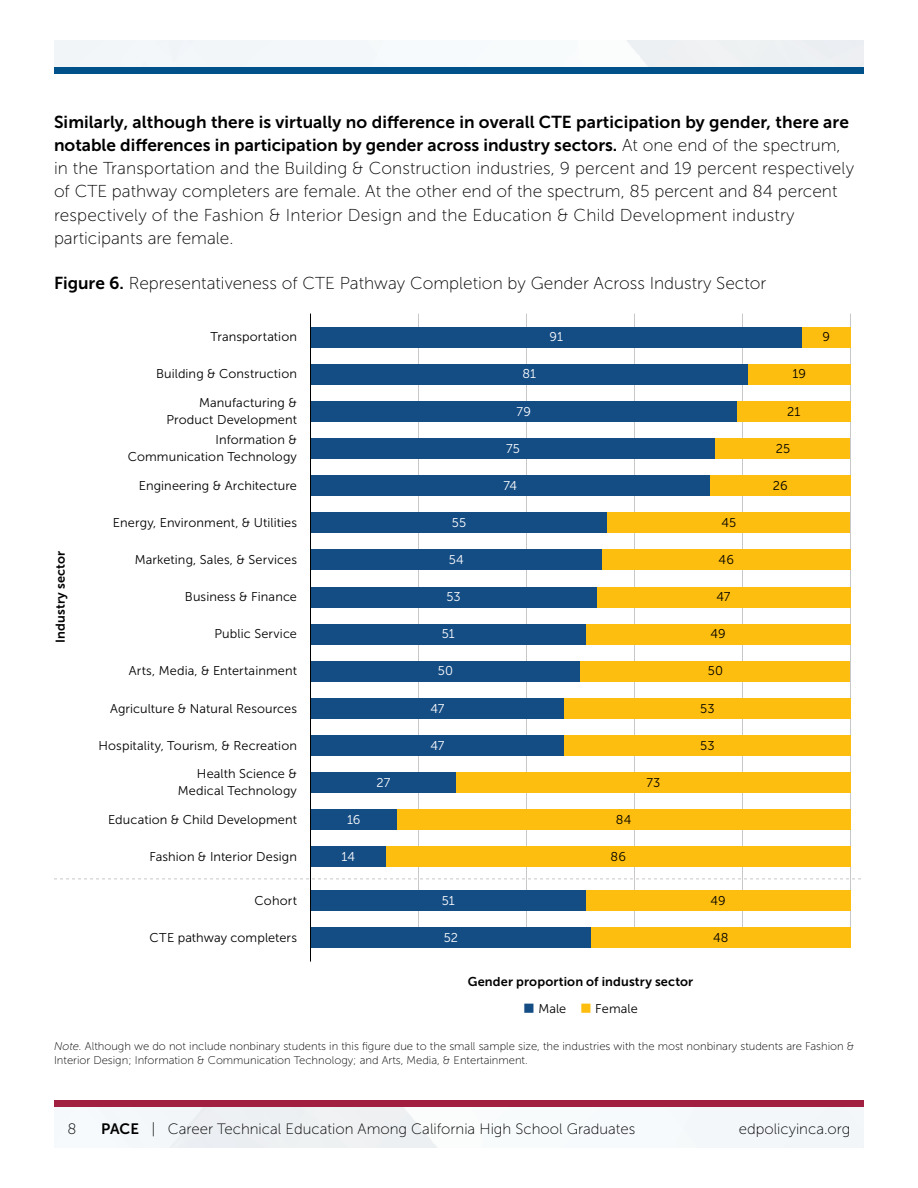
<style>
.page{position:relative;width:918px;height:1188px;background:#fff}
.page>*{position:absolute;margin:0;border:0;box-sizing:border-box;transform-origin:0 0}
.t1{font:17.25px/23.2px "Museo Sans 100";color:#000}
.t2{font:17.25px/23.2px "Museo Sans 700";letter-spacing:.005em;color:#000}
.t3{font:15px "Museo Sans 100";color:#000}
.t4{font:12.75px/17.2px "Museo Sans 300";letter-spacing:.01em;color:#000;text-align:right}
.t5{font:12.75px "Museo Sans 700";letter-spacing:.01em;color:#000}
.t6{font:12.75px "Museo Sans 300";color:#fff}
.t7{font:11.25px/14.2px "Museo Sans 100";color:#000}
.s1{font-family:"Museo Sans 100"}
.s2{font-family:"Museo Sans 700"}
.s3{color:#144c84}
.s4{color:#febe10}
.s5{font-style:italic}
</style>
<div class="page">
<div style="left:54px;top:40px;width:810px;height:28px;background:#f3f7f9"></div>
<div style="left:54px;top:68px;width:810px;height:6px;background:#00518a"></div>
<div style="left:54px;top:1100px;width:810px;height:7px;background:#a11f41"></div>
<hr style="left:418px;top:314px;width:1px;height:627px;background:#c7c8ca">
<hr style="left:526px;top:314px;width:1px;height:627px;background:#c7c8ca">
<hr style="left:634px;top:314px;width:1px;height:627px;background:#c7c8ca">
<hr style="left:742px;top:314px;width:1px;height:627px;background:#c7c8ca">
<hr style="left:850px;top:314px;width:1px;height:627px;background:#c7c8ca">
<div style="left:802px;top:327px;width:48px;height:20px;background:#febe10"></div>
<div style="left:748px;top:364px;width:102px;height:20px;background:#febe10"></div>
<div style="left:737px;top:401px;width:113px;height:21px;background:#febe10"></div>
<div style="left:716px;top:438px;width:134px;height:21px;background:#febe10"></div>
<div style="left:710px;top:476px;width:140px;height:20px;background:#febe10"></div>
<div style="left:608px;top:513px;width:242px;height:20px;background:#febe10"></div>
<div style="left:602px;top:550px;width:248px;height:20px;background:#febe10"></div>
<div style="left:597px;top:587px;width:253px;height:20px;background:#febe10"></div>
<div style="left:586px;top:624px;width:264px;height:20px;background:#febe10"></div>
<div style="left:580px;top:661px;width:270px;height:20px;background:#febe10"></div>
<div style="left:564px;top:698px;width:286px;height:21px;background:#febe10"></div>
<div style="left:564px;top:735px;width:286px;height:21px;background:#febe10"></div>
<div style="left:456px;top:773px;width:394px;height:20px;background:#febe10"></div>
<div style="left:397px;top:810px;width:453px;height:20px;background:#febe10"></div>
<div style="left:386px;top:847px;width:464px;height:20px;background:#febe10"></div>
<div style="left:586px;top:891px;width:264px;height:20px;background:#febe10"></div>
<div style="left:591px;top:928px;width:259px;height:20px;background:#febe10"></div>
<div style="left:310px;top:327px;width:492px;height:20px;background:#144c84"></div>
<div style="left:310px;top:364px;width:438px;height:20px;background:#144c84"></div>
<div style="left:310px;top:401px;width:427px;height:21px;background:#144c84"></div>
<div style="left:310px;top:438px;width:406px;height:21px;background:#144c84"></div>
<div style="left:310px;top:476px;width:400px;height:20px;background:#144c84"></div>
<div style="left:310px;top:513px;width:298px;height:20px;background:#144c84"></div>
<div style="left:310px;top:550px;width:292px;height:20px;background:#144c84"></div>
<div style="left:310px;top:587px;width:287px;height:20px;background:#144c84"></div>
<div style="left:310px;top:624px;width:276px;height:20px;background:#144c84"></div>
<div style="left:310px;top:661px;width:270px;height:20px;background:#144c84"></div>
<div style="left:310px;top:698px;width:254px;height:21px;background:#144c84"></div>
<div style="left:310px;top:735px;width:254px;height:21px;background:#144c84"></div>
<div style="left:310px;top:773px;width:146px;height:20px;background:#144c84"></div>
<div style="left:310px;top:810px;width:87px;height:20px;background:#144c84"></div>
<div style="left:310px;top:847px;width:76px;height:20px;background:#144c84"></div>
<div style="left:310px;top:891px;width:276px;height:20px;background:#144c84"></div>
<div style="left:310px;top:928px;width:281px;height:20px;background:#144c84"></div>
<svg style="left:54px;top:879px;width:807px;height:1px"></svg>
<hr style="left:310px;top:314px;width:1px;height:648px;background:#000">
<h1 class="t2" style="left:54px;top:110px;width:797px">Similarly, although there is virtually no difference in overall CTE participation by gender, there are notable differences in participation by gender across industry sectors. <span class="s1">At one end of the spectrum,</span></h1>
<p class="t1" style="left:54px;top:157px;width:802px">in the Transportation and the Building &amp; Construction industries, 9 percent and 19 percent respectively of CTE pathway completers are female. At the other end of the spectrum, 85 percent and 84 percent respectively of the Fashion &amp; Interior Design and the Education &amp; Child Development industry participants are female.</p>
<h1 class="t1" style="left:54px;top:271px;width:714px"><span class="s2">Figure 6.</span> Representativeness of CTE Pathway Completion by Gender Across Industry Sector</h1>
<p class="t6" style="left:549px;top:330px;width:15px">91</p>
<p class="t6" style="left:522px;top:367px;width:15px">81</p>
<p class="t6" style="left:517px;top:404px;width:16px">79</p>
<p class="t6" style="left:506px;top:441px;width:15px">75</p>
<p class="t6" style="left:504px;top:479px;width:15px">74</p>
<p class="t6" style="left:452px;top:516px;width:16px">55</p>
<p class="t6" style="left:449px;top:553px;width:17px">54</p>
<p class="t6" style="left:446px;top:590px;width:16px">53</p>
<p class="t6" style="left:442px;top:627px;width:14px">51</p>
<p class="t6" style="left:438px;top:664px;width:17px">50</p>
<p class="t6" style="left:430px;top:701px;width:15px">47</p>
<p class="t6" style="left:430px;top:738px;width:15px">47</p>
<p class="t6" style="left:376px;top:776px;width:15px">27</p>
<p class="t6" style="left:347px;top:813px;width:15px">16</p>
<p class="t6" style="left:342px;top:850px;width:15px">14</p>
<p class="t6" style="left:442px;top:894px;width:14px">51</p>
<p class="t6" style="left:444px;top:931px;width:16px">52</p>
<p class="t4" style="left:822px;top:328px;width:9px">9</p>
<p class="t4" style="left:211px;top:328px;width:88px">Transportation</p>
<p class="t4" style="left:156px;top:365px;width:142px">Building &amp; Construction</p>
<p class="t4" style="left:167px;top:394px;width:132px">Manufacturing &amp;<br>Product Development</p>
<p class="t4" style="left:128px;top:431px;width:171px">Information &amp;<br>Communication Technology</p>
<p class="t4" style="left:139px;top:477px;width:160px">Engineering &amp; Architecture</p>
<p class="t4" style="left:113px;top:514px;width:185px">Energy, Environment, &amp; Utilities</p>
<p class="t4" style="left:135px;top:551px;width:164px">Marketing, Sales, &amp; Services</p>
<p class="t4" style="left:185px;top:588px;width:114px">Business &amp; Finance</p>
<p class="t4" style="left:215px;top:625px;width:84px">Public Service</p>
<p class="t4" style="left:129px;top:663px;width:170px">Arts, Media, &amp; Entertainment</p>
<p class="t4" style="left:110px;top:700px;width:188px">Agriculture &amp; Natural Resources</p>
<p class="t4" style="left:99px;top:737px;width:200px">Hospitality, Tourism, &amp; Recreation</p>
<p class="t4" style="left:178px;top:765px;width:121px">Health Science &amp;<br>Medical Technology</p>
<p class="t4" style="left:108px;top:811px;width:190px">Education &amp; Child Development</p>
<p class="t4" style="left:150px;top:848px;width:149px">Fashion &amp; Interior Design</p>
<p class="t4" style="left:255px;top:892px;width:44px">Cohort</p>
<p class="t4" style="left:150px;top:929px;width:149px">CTE pathway completers</p>
<p class="t4" style="left:792px;top:366px;width:15px">19</p>
<p class="t4" style="left:787px;top:403px;width:15px">21</p>
<p class="t4" style="left:776px;top:440px;width:16px">25</p>
<p class="t4" style="left:773px;top:477px;width:16px">26</p>
<p class="t4" style="left:722px;top:514px;width:16px">45</p>
<p class="t4" style="left:719px;top:551px;width:17px">46</p>
<p class="t4" style="left:717px;top:588px;width:15px">47</p>
<p class="t4" style="left:711px;top:625px;width:17px">49</p>
<p class="t4" style="left:708px;top:663px;width:17px">50</p>
<p class="t4" style="left:700px;top:700px;width:16px">53</p>
<p class="t4" style="left:700px;top:737px;width:16px">53</p>
<p class="t5" style="left:53px;top:643px;width:94px;rotate:-90deg">Industry sector</p>
<p class="t4" style="left:646px;top:774px;width:16px">73</p>
<p class="t4" style="left:616px;top:811px;width:17px">84</p>
<p class="t4" style="left:611px;top:848px;width:17px">86</p>
<p class="t4" style="left:711px;top:892px;width:17px">49</p>
<p class="t4" style="left:713px;top:929px;width:17px">48</p>
<p class="t5" style="left:468px;top:974px;width:227px">Gender proportion of industry sector</p>
<p class="t4" style="left:523px;top:1000px;width:116px"><span class="s3">■</span> Male <span class="s4">■</span> Female</p>
<p class="t7" style="left:54px;top:1039px;width:802px"><span class="s5">Note.</span> Although we do not include nonbinary students in this figure due to the small sample size, the industries with the most nonbinary students are Fashion &amp;<br>Interior Design; Information &amp; Communication Technology; and Arts, Media, &amp; Entertainment.</p>
<p class="t3" style="left:68px;top:1121px;width:11px">8</p>
<p class="t3" style="left:101px;top:1121px;width:536px"><span class="s2">PACE</span> | Career Technical Education Among California High School Graduates</p>
<p class="t3" style="left:739px;top:1121px;width:113px">edpolicyinca.org</p>
</div>
